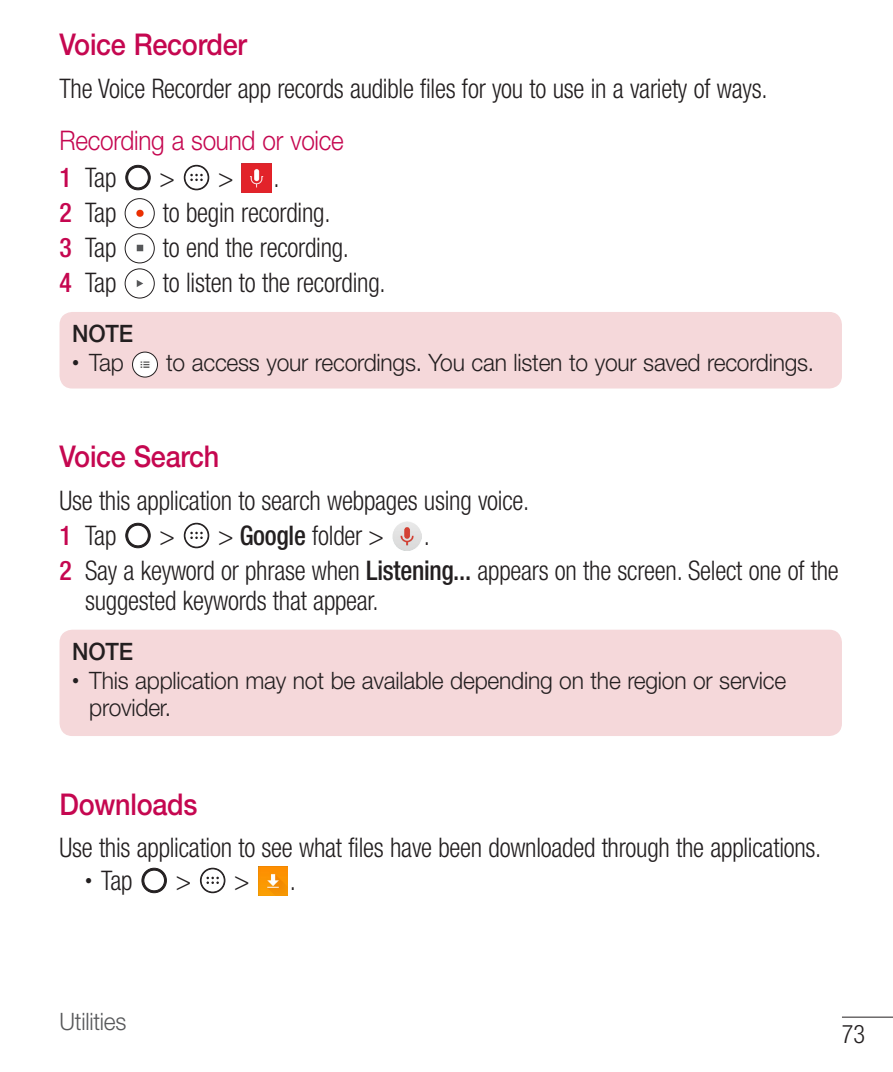
<style>
.page{position:relative;width:893px;height:1072px;background:#fff}
.page>*{position:absolute;margin:0;border:0;box-sizing:border-box;transform-origin:0 0}
.Head_02_TOC{font:500 30px "Helvetica Neue LT Pro";letter-spacing:-.01em;color:#c50750;scale:.9 1}
.main{font:300 condensed 27px "Helvetica Neue LT Pro";letter-spacing:-.01em;color:#231f20;scale:.95 1}
.main_Num{font:300 condensed 27px/30px "Helvetica Neue LT Pro";letter-spacing:-.01em;color:#231f20;scale:.95 1}
.main_Num_1{font:300 condensed 27px "Helvetica Neue LT Pro";letter-spacing:-.01em;color:#231f20;scale:.95 1}
.Head_03{font:300 27px "Helvetica Neue LT Pro";letter-spacing:-.01em;color:#c50750;scale:.9 1}
.main_DOT{font:300 condensed 27px "Helvetica Neue LT Pro";color:#231f20;scale:.95 1}
.t1{font:300 condensed 25.5px "Helvetica Neue LT Pro";color:#231f20;scale:.95 1}
.t2{font:300 24px/27px "Helvetica Neue LT Pro";letter-spacing:-.01em;color:#231f20;scale:.95 1}
.t3{font:300 24px "Helvetica Neue LT Pro";letter-spacing:-.01em;color:#57585a;scale:.95 1}
.t4{font:500 24px "Helvetica Neue LT Pro";letter-spacing:-.01em;color:#231f20;scale:.95 1}
.s1{font-weight:500;color:#c50750}
.s2{font-weight:500}
.s3{font-size:15px}
</style>
<div class="page">
<hr style="left:842px;top:1016px;width:51px;height:1px;background:#231f20">
<svg style="left:126px;top:165px;width:24px;height:25px"></svg>
<div style="left:184px;top:165px;width:25px;height:25px;background:#2a2627;border-radius:50%"></div>
<div style="left:185px;top:166px;width:23px;height:23px;background:#fff;border-radius:50%"></div>
<div style="left:185px;top:166px;width:23px;height:23px;border:1px solid #231f20;border-radius:50%"></div>
<svg style="left:190px;top:174px;width:13px;height:7px"></svg>
<img style="left:242px;top:163px;width:30px;height:30px">
<img style="left:125px;top:199px;width:29px;height:29px;border-radius:15px">
<div style="left:125px;top:198px;width:30px;height:30px;border:1px solid #231f20;border-radius:50%"></div>
<img style="left:125px;top:234px;width:29px;height:29px;border-radius:15px">
<div style="left:125px;top:233px;width:30px;height:30px;border:1px solid #231f20;border-radius:50%"></div>
<img style="left:125px;top:269px;width:29px;height:29px;border-radius:15px">
<div style="left:125px;top:268px;width:30px;height:30px;border:1px solid #231f20;border-radius:50%"></div>
<div style="left:60px;top:312px;width:782px;height:76px;background:#f5d8da;border-radius:13px"></div>
<img style="left:133px;top:352px;width:24px;height:25px;border-radius:12px">
<div style="left:132px;top:352px;width:26px;height:25px;border:1px solid #231f20;border-radius:50%"></div>
<svg style="left:126px;top:523px;width:24px;height:25px"></svg>
<div style="left:184px;top:523px;width:25px;height:25px;background:#292526;border-radius:50%"></div>
<div style="left:185px;top:524px;width:23px;height:23px;background:#fff;border-radius:50%"></div>
<div style="left:185px;top:524px;width:23px;height:23px;border:1px solid #231f20;border-radius:50%"></div>
<svg style="left:190px;top:531px;width:13px;height:8px"></svg>
<img style="left:392px;top:521px;width:30px;height:30px">
<div style="left:60px;top:629px;width:782px;height:107px;background:#f5d8da;border-radius:13px"></div>
<svg style="left:142px;top:868px;width:24px;height:24px"></svg>
<svg style="left:200px;top:867px;width:25px;height:26px"></svg>
<div style="left:201px;top:868px;width:23px;height:24px;background:#fff;border-radius:50%"></div>
<div style="left:201px;top:868px;width:23px;height:24px;border:1px solid #231f20;border-radius:50%"></div>
<svg style="left:206px;top:876px;width:13px;height:8px"></svg>
<img style="left:258px;top:866px;width:30px;height:29px">
<p class="Head_02_TOC" style="left:60px;top:27px;width:210px">Voice Recorder</p>
<p class="main" style="left:60px;top:73px;width:747px">The Voice Recorder app records audible files for you to use in a variety of ways.</p>
<p class="Head_03" style="left:60px;top:124px;width:317px">Recording a sound or voice</p>
<p class="main_Num_1" style="left:60px;top:162px;width:61px"><span class="s1">1</span> Tap</p>
<p class="main_Num_1" style="left:160px;top:162px;width:79px">&gt; &gt;</p>
<p class="main_Num_1" style="left:273px;top:162px;width:8px">.</p>
<p class="main_Num" style="left:60px;top:197px;width:61px"><span class="s1">2</span> Tap</p>
<p class="main_Num" style="left:163px;top:197px;width:178px">to begin recording.</p>
<p class="main_Num" style="left:60px;top:232px;width:61px"><span class="s1">3</span> Tap</p>
<p class="main_Num" style="left:163px;top:232px;width:197px">to end the recording.</p>
<p class="main_Num" style="left:60px;top:267px;width:61px"><span class="s1">4</span> Tap</p>
<p class="main_Num" style="left:163px;top:267px;width:236px">to listen to the recording.</p>
<p class="t4" style="left:72px;top:319px;width:66px">NOTE</p>
<p class="t2" style="left:72px;top:349px;width:56px"><sup>•</sup> Tap</p>
<p class="t2" style="left:166px;top:349px;width:684px">to access your recordings. You can listen to your saved recordings.</p>
<p class="Head_02_TOC" style="left:60px;top:438px;width:179px">Voice Search</p>
<p class="main" style="left:60px;top:485px;width:496px">Use this application to search webpages using voice.</p>
<p class="main_Num_1" style="left:60px;top:520px;width:61px"><span class="s1">1</span> Tap</p>
<p class="main_Num_1" style="left:160px;top:520px;width:238px">&gt; &gt; <span class="s2">Google</span> folder &gt;</p>
<p class="main_Num_1" style="left:424px;top:520px;width:8px">.</p>
<p class="main_Num" style="left:85px;top:555px;width:795px;text-indent:-26px"><span class="s1">2</span> Say a keyword or phrase when <span class="s2">Listening...</span> appears on the screen. Select one of the suggested keywords that appear.</p>
<p class="t4" style="left:72px;top:636px;width:66px">NOTE</p>
<p class="t2" style="left:89px;top:666px;width:735px;text-indent:-17px"><sup>•</sup> This application may not be available depending on the region or service provider.</p>
<p class="Head_02_TOC" style="left:60px;top:786px;width:155px">Downloads</p>
<p class="main" style="left:60px;top:832px;width:803px">Use this application to see what files have been downloaded through the applications.</p>
<p class="main_DOT" style="left:85px;top:864px;width:52px"><span class="s3">•</span> Tap</p>
<p class="main_DOT" style="left:176px;top:864px;width:79px">&gt; &gt;</p>
<p class="main_DOT" style="left:290px;top:864px;width:8px">.</p>
<p class="t3" style="left:60px;top:1006px;width:72px">Utilities</p>
<p class="t1" style="left:842px;top:1019px;width:26px">73</p>
</div>
